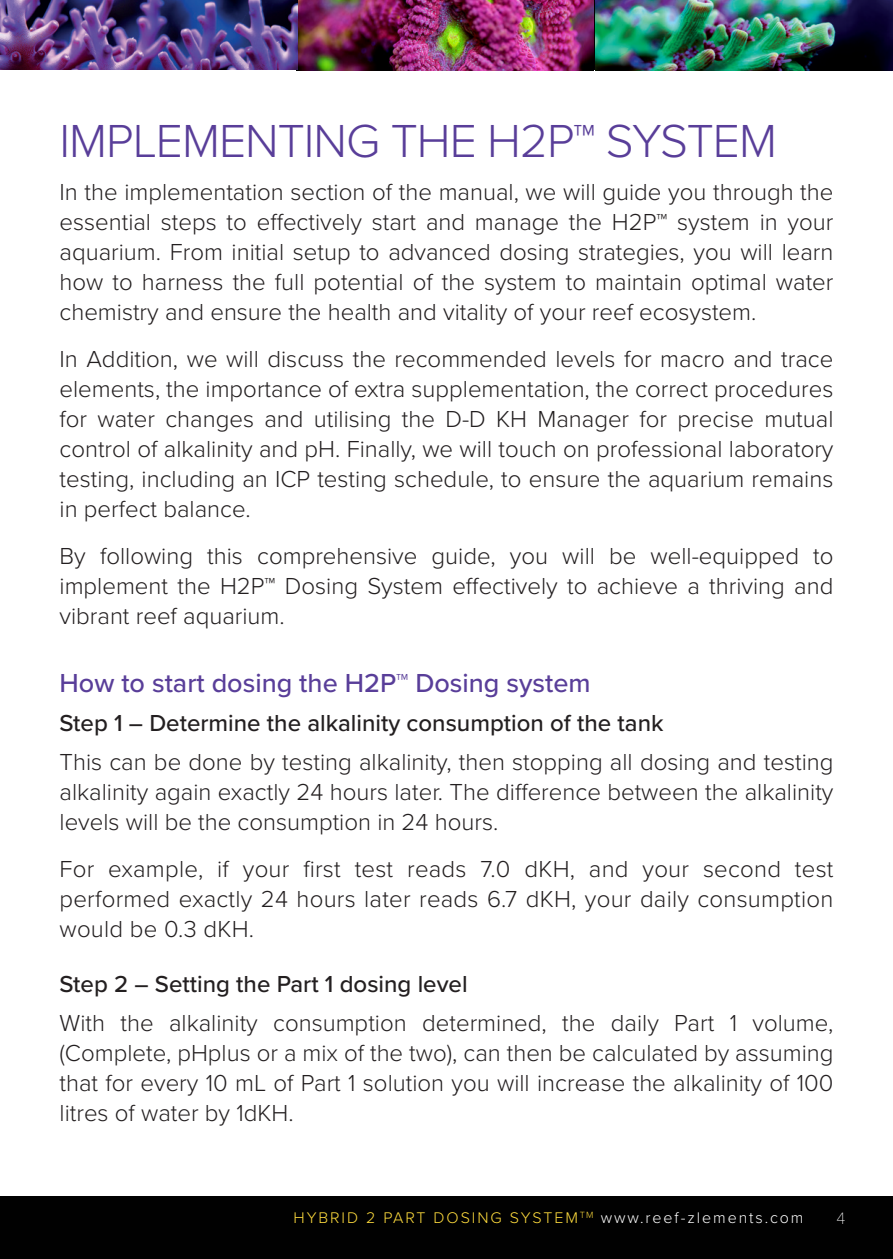
<style>
.page{position:relative;width:893px;height:1259px;background:#fff}
.page>*{position:absolute;margin:0;border:0;box-sizing:border-box;transform-origin:0 0}
.Heading{font:300 48px "Proxima Nova";letter-spacing:-.02em;color:#593e99}
.Subhead{font:500 27px "Proxima Nova";color:#593e99}
.Body_Copy{font:300 24px/30px "Proxima Nova";color:#231f20;text-align:justify}
.Body_Copy-2{font:500 24px "Proxima Nova";color:#231f20}
.t1{font:100 17.1px "Proxima Nova T";color:#fff}
.t2{font:300 15.9px "Proxima Nova";letter-spacing:.12em;color:#ffdc3d}
.s1{color:#fff}
</style>
<div class="page">
<div style="left:0;top:1196px;width:893px;height:63px;background:#010101"></div>
<img style="left:0;top:0;width:593px;height:70px">
<img style="left:596px;top:0;width:297px;height:70px">
<p class="Heading" style="left:60px;top:105px;width:719px">IMPLEMENTING THE H2P™ SYSTEM</p>
<p class="Body_Copy" style="left:60px;top:175px;width:775px">In the implementation section of the manual, we will guide you through the essential steps to effectively start and manage the H2P™ system in your aquarium. From initial setup to advanced dosing strategies, you will learn how to harness the full potential of the system to maintain optimal water chemistry and ensure the health and vitality of your reef ecosystem.</p>
<p class="Body_Copy" style="left:60px;top:342px;width:775px">In Addition, we will discuss the recommended levels for macro and trace elements, the importance of extra supplementation, the correct procedures for water changes and utilising the D-D KH Manager for precise mutual control of alkalinity and pH. Finally, we will touch on professional laboratory testing, including an ICP testing schedule, to ensure the aquarium remains in perfect balance.</p>
<p class="Body_Copy" style="left:60px;top:539px;width:775px">By following this comprehensive guide, you will be well-equipped to implement the H2P™ Dosing System effectively to achieve a thriving and vibrant reef aquarium.</p>
<p class="Subhead" style="left:60px;top:663px;width:533px">How to start dosing the H2P™ Dosing system</p>
<p class="Body_Copy-2" style="left:60px;top:705px;width:606px">Step 1 – Determine the alkalinity consumption of the tank</p>
<p class="Body_Copy" style="left:60px;top:745px;width:775px">This can be done by testing alkalinity, then stopping all dosing and testing alkalinity again exactly 24 hours later. The difference between the alkalinity levels will be the consumption in 24 hours.</p>
<p class="Body_Copy" style="left:60px;top:852px;width:775px">For example, if your first test reads 7.0 dKH, and your second test performed exactly 24 hours later reads 6.7 dKH, your daily consumption would be 0.3 dKH.</p>
<p class="Body_Copy-2" style="left:60px;top:966px;width:410px">Step 2 – Setting the Part 1 dosing level</p>
<p class="Body_Copy" style="left:60px;top:1006px;width:775px">With the alkalinity consumption determined, the daily Part 1 volume, (Complete, pHplus or a mix of the two), can then be calculated by assuming that for every 10 mL of Part 1 solution you will increase the alkalinity of 100 litres of water by 1dKH.</p>
<p class="t2" style="left:293px;top:1206px;width:511px">HYBRID 2 PART DOSING SYSTEM<sup>TM</sup> <span class="s1">www.reef-zlements.com</span></p>
<p class="t1" style="left:837px;top:1205px;width:10px">4</p>
</div>
